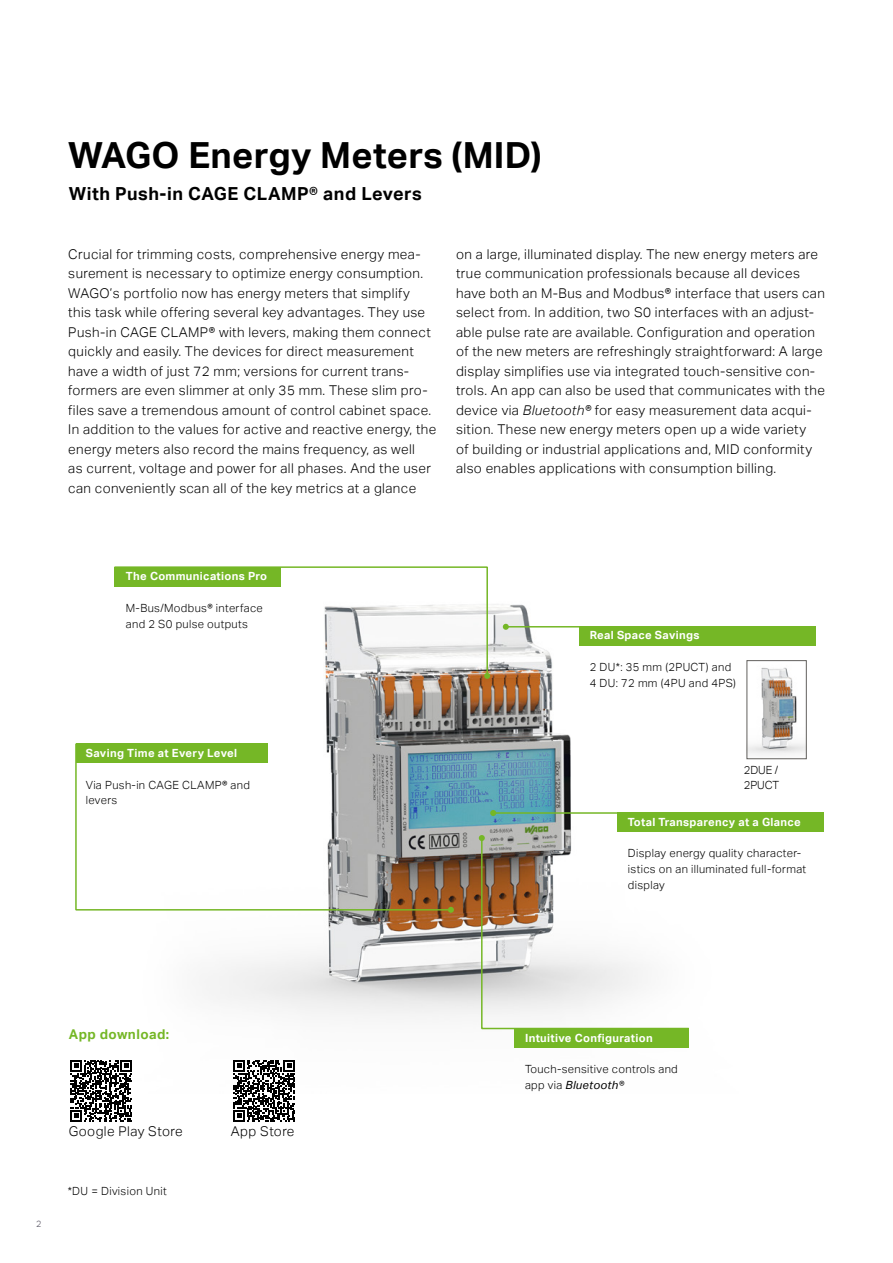
<style>
.page{position:relative;width:893px;height:1263px;background:#fff}
.page>*{position:absolute;margin:0;border:0;box-sizing:border-box;transform-origin:0 0}
.Cover_Titel_1{font:700 36px "Aktiv Grotesk";letter-spacing:.01em;color:#000}
.Subheadline{font:700 18px "Aktiv Grotesk";letter-spacing:.03em;color:#000}
.t1{font:300 13.5px/19.5px "Aktiv Grotesk";letter-spacing:.03em;color:#000}
.t2{font:700 13.5px "Aktiv Grotesk";letter-spacing:.03em;color:#75b726}
.t3{font:300 11.25px/15.8px "Aktiv Grotesk";letter-spacing:.03em;color:#000}
.Caption_Bold_White{font:700 11.25px "Aktiv Grotesk";letter-spacing:.03em;color:#fff}
.t4{font:300 11.25px/15.8px "Aktiv Grotesk";color:#000}
.t5{font:300 9px "Aktiv Grotesk";color:#565361}
.s1{font-style:italic}
.s2{font-weight:400;font-style:italic}
</style>
<div class="page">
<img style="left:70px;top:604px;width:717px;height:490px">
<svg style="left:503px;top:624px;width:79px;height:22px"></svg>
<svg style="left:113px;top:566px;width:377px;height:113px"></svg>
<svg style="left:74px;top:742px;width:378px;height:169px"></svg>
<svg style="left:448px;top:907px;width:6px;height:6px"></svg>
<svg style="left:479px;top:810px;width:211px;height:220px"></svg>
<img style="left:749px;top:662px;width:55px;height:95px">
<div style="left:747px;top:660px;width:59px;height:99px;border:1px solid #62605d"></div>
<div style="left:579px;top:626px;width:237px;height:19px;background:#75b726"></div>
<div style="left:617px;top:812px;width:207px;height:20px;background:#75b726"></div>
<div style="left:514px;top:1028px;width:175px;height:20px;background:#75b726"></div>
<div style="left:76px;top:744px;width:192px;height:19px;background:#75b726"></div>
<div style="left:114px;top:567px;width:167px;height:19px;background:#75b726"></div>
<svg style="left:71px;top:1060px;width:61px;height:62px"></svg>
<svg style="left:234px;top:1060px;width:61px;height:62px"></svg>
<p class="Cover_Titel_1" style="left:68px;top:135px;width:475px">WAGO Energy Meters (MID)</p>
<p class="Subheadline" style="left:69px;top:183px;width:354px">With Push-in CAGE CLAMP® and Levers</p>
<p class="t1" style="left:68px;top:244px;width:370px">Crucial for trimming costs, comprehensive energy mea&shy;surement is necessary to optimize energy consumption.<br>WAGO’s portfolio now has energy meters that simplify<br>this task while offering several key advantages. They use Push-in CAGE CLAMP® with levers, making them connect quickly and easily. The devices for direct measurement have a width of just 72 mm; versions for current trans&shy;formers are even slimmer at only 35 mm. These slim pro&shy;files save a tremendous amount of control cabinet space.<br>In addition to the values for active and reactive energy, the energy meters also record the mains frequency, as well<br>as current, voltage and power for all phases. And the user can conveniently scan all of the key metrics at a glance</p>
<p class="t1" style="left:456px;top:244px;width:370px">on a large, illuminated display. The new energy meters are true communication professionals because all devices have both an M-Bus and Modbus® interface that users can select from. In addition, two S0 interfaces with an adjust&shy;able pulse rate are available. Configuration and operation of the new meters are refreshingly straightforward: A large display simplifies use via integrated touch-sensitive con&shy;trols. An app can also be used that communicates with the device via <span class="s1">Bluetooth®</span> for easy measurement data acqui&shy;sition. These new energy meters open up a wide variety<br>of building or industrial applications and, MID conformity also enables applications with consumption billing.</p>
<p class="Caption_Bold_White" style="left:126px;top:570px;width:143px">The Communications Pro</p>
<p class="t3" style="left:126px;top:600px;width:138px">M-Bus/Modbus® interface and 2 S0 pulse outputs</p>
<p class="Caption_Bold_White" style="left:86px;top:747px;width:153px">Saving Time at Every Level</p>
<p class="t3" style="left:86px;top:777px;width:166px">Via Push-in CAGE CLAMP® and levers</p>
<p class="Caption_Bold_White" style="left:590px;top:629px;width:111px">Real Space Savings</p>
<p class="t3" style="left:590px;top:659px;width:148px">2 DU*: 35 mm (2PUCT) and<br>4 DU: 72 mm (4PU and 4PS)</p>
<p class="t4" style="left:744px;top:762px;width:37px">2DUE /<br>2PUCT</p>
<p class="Caption_Bold_White" style="left:628px;top:815px;width:174px">Total Transparency at a Glance</p>
<p class="t3" style="left:628px;top:845px;width:180px">Display energy quality character&shy;istics on an illuminated full-format display</p>
<p class="t2" style="left:69px;top:1026px;width:102px">App download:</p>
<p class="t5" style="left:36px;top:1218px;width:7px">2</p>
<p class="t1" style="left:69px;top:1122px;width:115px">Google Play Store</p>
<p class="t1" style="left:231px;top:1122px;width:65px">App Store</p>
<p class="t3" style="left:68px;top:1183px;width:100px">*DU = Division Unit</p>
<p class="Caption_Bold_White" style="left:525px;top:1031px;width:129px">Intuitive Configuration</p>
<p class="t3" style="left:525px;top:1062px;width:154px">Touch-sensitive controls and app via <span class="s2">Bluetooth®</span></p>
</div>
